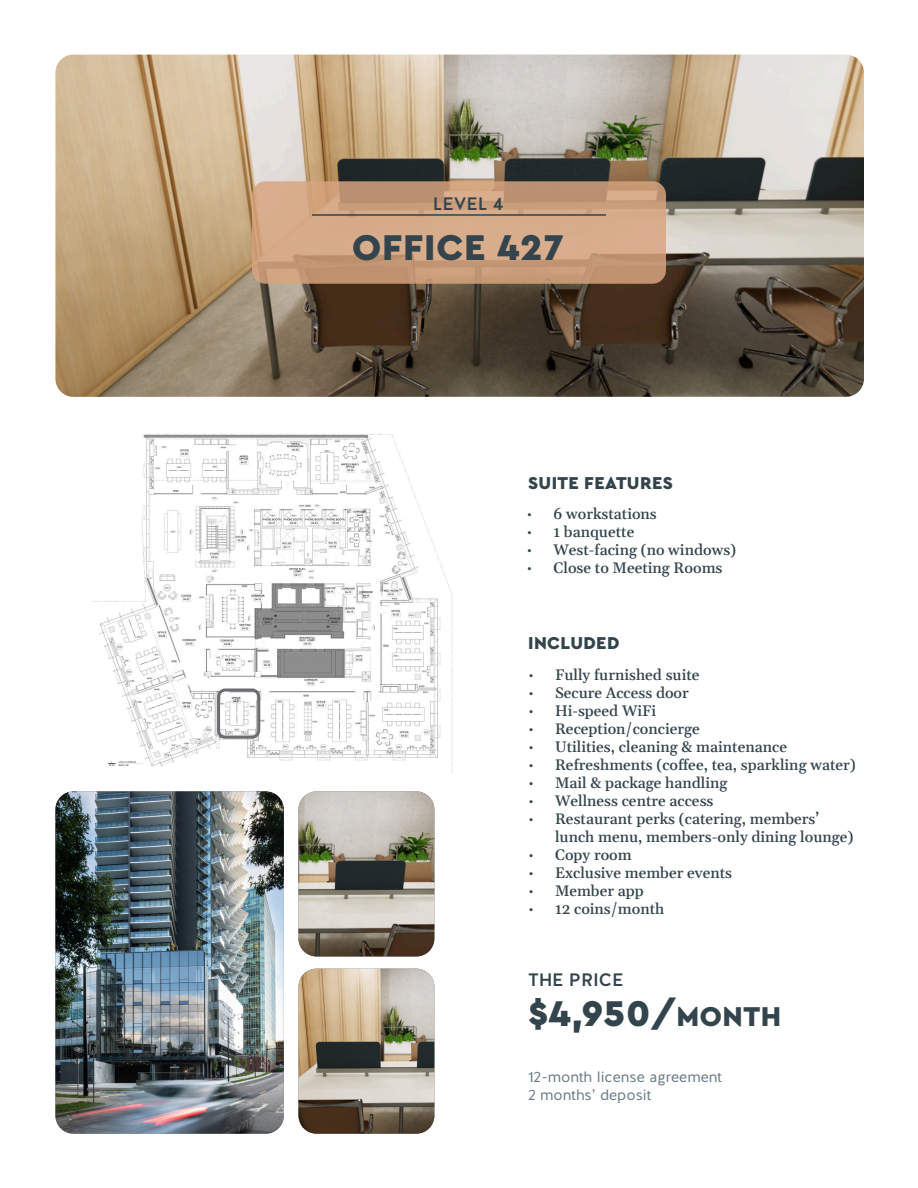
<style>
.page{position:relative;width:918px;height:1188px;background:#fff}
.page>*{position:absolute;margin:0;border:0;box-sizing:border-box;transform-origin:0 0}
.Title_-_Left_Align{font:900 37.5px "Cera";color:#33444d}
.Title_-_Center_-_All{font:900 37.5px "Cera";letter-spacing:.02em;color:#33444d}
.Subtitle_-_Left_Alig{font:900 18px "Cera";letter-spacing:.02em;color:#33444d}
.Subtitle_-_Left_Alig-2{font:500 18px "Halis GR";color:#33444d}
.Subtitle_-_Center{font:500 18px "Halis GR";color:#33444d}
.t1{font:500 15px/18px "Gelasio";color:#33444d}
.Body_Text_-_Left_Ali{font:15px "Halis GR";color:#687a83}
.s1{font-size:28.5px}
</style>
<div class="page">
<img style="left:92px;top:434px;width:361px;height:340px">
<img style="left:55px;top:791px;width:229px;height:343px">
<img style="left:298px;top:791px;width:136px;height:165px">
<img style="left:298px;top:969px;width:136px;height:165px">
<img style="left:55px;top:55px;width:809px;height:342px">
<svg style="left:252px;top:181px;width:414px;height:103px;background:#cda17f"></svg>
<hr style="left:312px;top:214px;width:294px;height:2px;background:#33444d">
<div style="left:217px;top:688px;width:43px;height:51px;border:3px solid #6c6d70;border-radius:7px"></div>
<div style="left:45px;top:443px;width:86px;height:129px;background:#fff"></div>
<p class="Subtitle_-_Center" style="left:433px;top:192px;width:72px">LEVEL 4</p>
<p class="Title_-_Center_-_All" style="left:352px;top:222px;width:213px">OFFICE 427</p>
<p class="Subtitle_-_Left_Alig" style="left:528px;top:471px;width:146px">SUITE FEATURES</p>
<p class="t1" style="left:526px;top:503px;width:132px">• 6 workstations</p>
<p class="t1" style="left:526px;top:521px;width:109px">• 1 banquette</p>
<p class="t1" style="left:526px;top:539px;width:211px">• West-facing (no windows)</p>
<p class="t1" style="left:526px;top:557px;width:197px">• Close to Meeting Rooms</p>
<p class="Subtitle_-_Left_Alig" style="left:528px;top:631px;width:93px">INCLUDED</p>
<p class="t1" style="left:528px;top:664px;width:173px">• Fully furnished suite</p>
<p class="t1" style="left:528px;top:682px;width:162px">• Secure Access door</p>
<p class="t1" style="left:528px;top:700px;width:130px">• Hi-speed WiFi</p>
<p class="t1" style="left:528px;top:718px;width:173px">• Reception/concierge</p>
<p class="t1" style="left:528px;top:736px;width:261px">• Utilities, cleaning &amp; maintenance</p>
<p class="t1" style="left:528px;top:754px;width:329px">• Refreshments (coffee, tea, sparkling water)</p>
<p class="t1" style="left:528px;top:772px;width:201px">• Mail &amp; package handling</p>
<p class="t1" style="left:528px;top:790px;width:187px">• Wellness centre access</p>
<p class="t1" style="left:555px;top:808px;width:300px;text-indent:-27px">• Restaurant perks (catering, members’ lunch menu, members-only dining lounge)</p>
<p class="t1" style="left:528px;top:844px;width:105px">• Copy room</p>
<p class="t1" style="left:528px;top:862px;width:206px">• Exclusive member events</p>
<p class="t1" style="left:528px;top:880px;width:117px">• Member app</p>
<p class="t1" style="left:528px;top:898px;width:138px">• 12 coins/month</p>
<p class="Subtitle_-_Left_Alig-2" style="left:528px;top:968px;width:97px">THE PRICE</p>
<p class="Title_-_Left_Align" style="left:528px;top:989px;width:255px">$4,950/<span class="s1">MONTH</span></p>
<p class="Body_Text_-_Left_Ali" style="left:528px;top:1067px;width:195px">12-month license agreement</p>
<p class="Body_Text_-_Left_Ali" style="left:528px;top:1085px;width:125px">2 months’ deposit</p>
</div>
